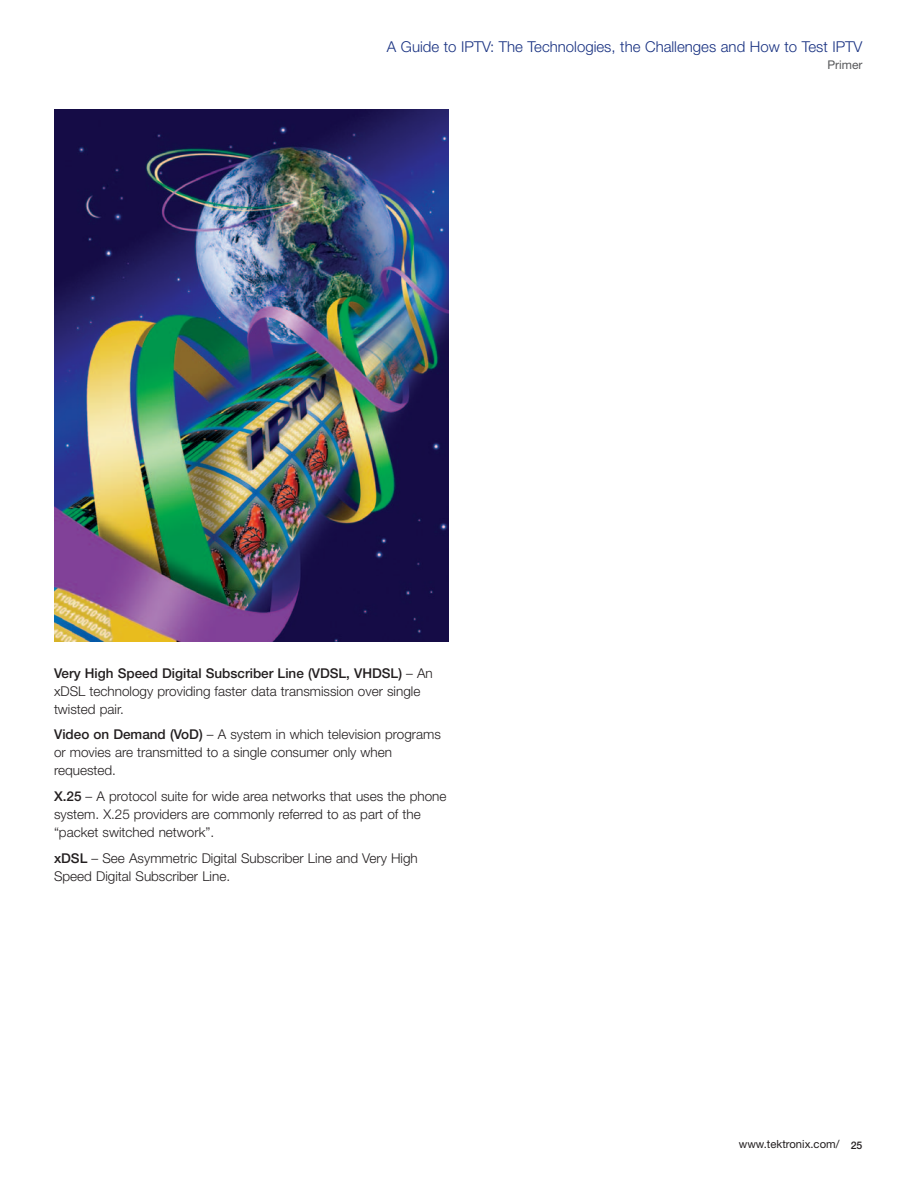
<style>
.page{position:relative;width:918px;height:1188px;background:#fff}
.page>*{position:absolute;margin:0;border:0;box-sizing:border-box;transform-origin:0 0}
.t1{font:300 15px "Helvetica Neue";color:#183181}
.t2{font:300 13.5px/18px "Helvetica Neue";color:#231f20}
.t3{font:12px "Helvetica Neue";color:#57585a}
.t4{font:11.25px "Helvetica Neue";color:#231f20}
.s1{font-weight:500}
</style>
<div class="page">
<img style="left:54px;top:109px;width:395px;height:532px">
<p class="t1" style="left:387px;top:42px;width:477px">A Guide to IPTV: The Technologies, the Challenges and How to Test IPTV</p>
<p class="t3" style="left:827px;top:60px;width:37px">Primer</p>
<p class="t2" style="left:54px;top:665px;width:380px"><span class="s1">Very High Speed Digital Subscriber Line (VDSL, VHDSL)</span> – An xDSL technology providing faster data transmission over single twisted pair.</p>
<p class="t2" style="left:54px;top:727px;width:388px"><span class="s1">Video on Demand (VoD)</span> – A system in which television programs or movies are transmitted to a single consumer only when requested.</p>
<p class="t2" style="left:54px;top:788px;width:394px"><span class="s1">X.25</span> – A protocol suite for wide area networks that uses the phone system. X.25 providers are commonly referred to as part of the “packet switched network”.</p>
<p class="t2" style="left:54px;top:850px;width:365px"><span class="s1">xDSL</span> – See Asymmetric Digital Subscriber Line and Very High<br>Speed Digital Subscriber Line.</p>
<p class="t4" style="left:739px;top:1140px;width:125px">www.tektronix.com/ <sub>25</sub></p>
</div>
